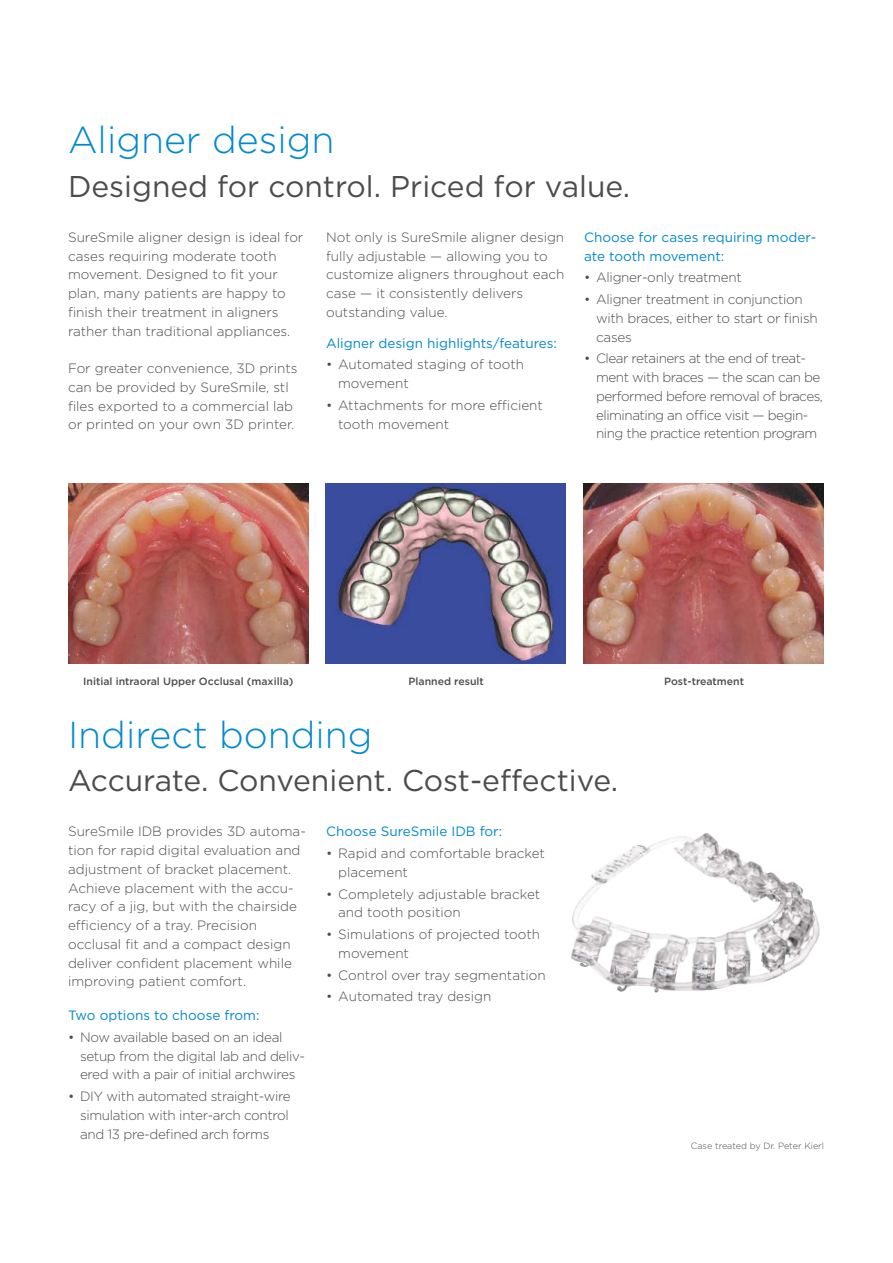
<style>
.page{position:relative;width:893px;height:1263px;background:#fff}
.page>*{position:absolute;margin:0;border:0;box-sizing:border-box;transform-origin:0 0}
.t1{font:300 37.5px "Gotham";color:#0089cf}
.t2{font:30px "Gotham";color:#4e4b4c}
.t3{font:300 13.5px/18.8px "Gotham";color:#4e4b4c}
.t4{font:300 13.5px/18.8px "Gotham";letter-spacing:-.025em;color:#4e4b4c}
.t5{font:300 13.5px/18.8px "Gotham";letter-spacing:-.035em;color:#4e4b4c}
.t6{font:13.5px/18.8px "Gotham";color:#0089cf}
.t7{font:300 13.5px/18.8px "Gotham";letter-spacing:-.02em;color:#4e4b4c}
.t8{font:500 10.5px "Gotham";color:#4e4b4c}
.t9{font:300 9px "Gotham";color:#4e4b4c}
</style>
<div class="page">
<img style="left:571px;top:833px;width:249px;height:160px">
<img style="left:68px;top:483px;width:240px;height:180px">
<img style="left:325px;top:483px;width:240px;height:180px">
<img style="left:584px;top:483px;width:240px;height:180px">
<h1 class="t1" style="left:68px;top:116px;width:268px">Aligner design</h1>
<h2 class="t2" style="left:68px;top:167px;width:564px">Designed for control. Priced for value.</h2>
<p class="t3" style="left:68px;top:227px;width:237px">SureSmile aligner design is ideal for cases requiring moderate tooth movement. Designed to fit your plan, many patients are happy to finish their treatment in aligners rather than traditional appliances.</p>
<p class="t3" style="left:68px;top:358px;width:231px">For greater convenience, 3D prints can be provided by SureSmile, stl files exported to a commercial lab or printed on your own 3D printer.</p>
<p class="t3" style="left:326px;top:227px;width:240px">Not only is SureSmile aligner design fully adjustable — allowing you to customize aligners throughout each case — it consistently delivers outstanding value.</p>
<p class="t6" style="left:326px;top:333px;width:232px">Aligner design highlights/features:</p>
<p class="t3" style="left:338px;top:355px;width:188px;text-indent:-12px">• Automated staging of tooth movement</p>
<p class="t3" style="left:338px;top:395px;width:206px;text-indent:-12px">• Attachments for more efficient tooth movement</p>
<p class="t6" style="left:584px;top:227px;width:234px">Choose for cases requiring moder&shy;ate tooth movement:</p>
<p class="t7" style="left:584px;top:268px;width:159px">• Aligner-only treatment</p>
<p class="t7" style="left:596px;top:290px;width:223px;text-indent:-12px">• Aligner treatment in conjunction with braces, either to start or finish cases</p>
<p class="t5" style="left:596px;top:349px;width:228px;text-indent:-12px">• Clear retainers at the end of treat&shy;ment with braces — the scan can be performed before removal of braces, eliminating an office visit — begin&shy;ning the practice retention program</p>
<p class="t8" style="left:83px;top:675px;width:212px">Initial intraoral Upper Occlusal (maxilla)</p>
<p class="t8" style="left:409px;top:675px;width:77px">Planned result</p>
<p class="t8" style="left:664px;top:675px;width:81px">Post-treatment</p>
<h1 class="t1" style="left:68px;top:710px;width:306px">Indirect bonding</h1>
<h2 class="t2" style="left:68px;top:761px;width:552px">Accurate. Convenient. Cost-effective.</h2>
<p class="t3" style="left:68px;top:822px;width:239px">SureSmile IDB provides 3D automa&shy;tion for rapid digital evaluation and adjustment of bracket placement.<br>Achieve placement with the accu&shy;racy of a jig, but with the chairside efficiency of a tray. Precision occlusal fit and a compact design deliver confident placement while improving patient comfort.</p>
<p class="t6" style="left:68px;top:1006px;width:193px">Two options to choose from:</p>
<p class="t4" style="left:80px;top:1027px;width:227px;text-indent:-12px">• Now available based on an ideal setup from the digital lab and deliv&shy;ered with a pair of initial archwires</p>
<p class="t4" style="left:80px;top:1087px;width:212px;text-indent:-12px">• DIY with automated straight-wire simulation with inter-arch control and 13 pre-defined arch forms</p>
<p class="t6" style="left:326px;top:822px;width:177px">Choose SureSmile IDB for:</p>
<p class="t3" style="left:338px;top:844px;width:208px;text-indent:-12px">• Rapid and comfortable bracket placement</p>
<p class="t3" style="left:338px;top:884px;width:204px;text-indent:-12px">• Completely adjustable bracket and tooth position</p>
<p class="t3" style="left:338px;top:925px;width:203px;text-indent:-12px">• Simulations of projected tooth movement</p>
<p class="t3" style="left:326px;top:965px;width:221px">• Control over tray segmentation</p>
<p class="t3" style="left:326px;top:987px;width:167px">• Automated tray design</p>
<p class="t9" style="left:691px;top:1140px;width:135px">Case treated by Dr. Peter Kierl</p>
</div>
